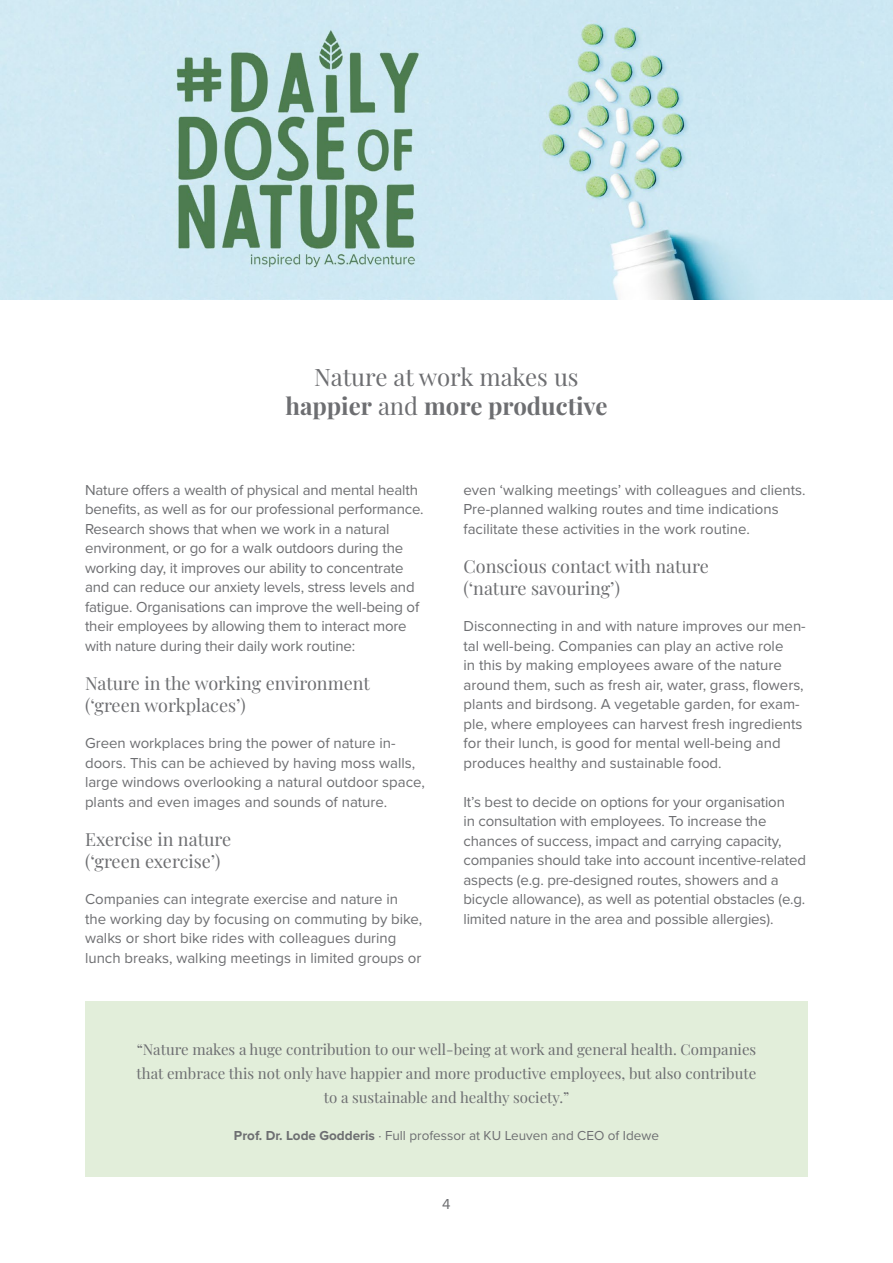
<style>
.page{position:relative;width:893px;height:1263px;background:#fff}
.page>*{position:absolute;margin:0;border:0;box-sizing:border-box;transform-origin:0 0}
.t1{font:24px/28.8px "Playfair Display";color:#6d6e71;text-align:center}
.t2{font:18px/22.5px "Playfair Display";color:#6d6e71}
.t3{font:15px/19.5px "Proxima Nova";color:#6d6e71}
.t4{font:15px/24px "Playfair Display";color:#6d6e71;text-align:center}
.t5{font:13.5px "Proxima Nova";color:#6d6e71}
.s1{font-weight:700}
</style>
<div class="page">
<img style="left:0;top:0;width:893px;height:300px">
<div style="left:85px;top:1002px;width:723px;height:175px;background:#e2eeda"></div>
<h1 class="t1" style="left:285px;top:360px;width:324px">Nature at work makes us <span class="s1">happier</span> and <span class="s1">more productive</span></h1>
<p class="t3" style="left:85px;top:479px;width:340px">Nature offers a wealth of physical and mental health benefits, as well as for our professional performance.<br>Research shows that when we work in a natural environment, or go for a walk outdoors during the working day, it improves our ability to concentrate and can reduce our anxiety levels, stress levels and fatigue. Organisations can improve the well-being of their employees by allowing them to interact more with nature during their daily work routine:</p>
<p class="t2" style="left:85px;top:670px;width:286px">Nature in the working environment (‘green workplaces’)</p>
<p class="t3" style="left:85px;top:733px;width:341px">Green workplaces bring the power of nature in&shy;doors. This can be achieved by having moss walls, large windows overlooking a natural outdoor space, plants and even images and sounds of nature.</p>
<p class="t2" style="left:85px;top:826px;width:148px">Exercise in nature (‘green exercise’)</p>
<p class="t3" style="left:85px;top:889px;width:339px">Companies can integrate exercise and nature in the working day by focusing on commuting by bike, walks or short bike rides with colleagues during lunch breaks, walking meetings in limited groups or</p>
<p class="t3" style="left:463px;top:479px;width:344px">even ‘walking meetings’ with colleagues and clients.<br>Pre-planned walking routes and time indications facilitate these activities in the work routine.</p>
<p class="t2" style="left:463px;top:553px;width:247px">Conscious contact with nature (‘nature savouring’)</p>
<p class="t3" style="left:463px;top:616px;width:344px">Disconnecting in and with nature improves our men&shy;tal well-being. Companies can play an active role<br>in this by making employees aware of the nature around them, such as fresh air, water, grass, flowers, plants and birdsong. A vegetable garden, for exam&shy;ple, where employees can harvest fresh ingredients for their lunch, is good for mental well-being and produces healthy and sustainable food.</p>
<p class="t3" style="left:463px;top:791px;width:344px">It’s best to decide on options for your organisation<br>in consultation with employees. To increase the chances of success, impact and carrying capacity, companies should take into account incentive-related aspects (e.g. pre-designed routes, showers and a bicycle allowance), as well as potential obstacles (e.g. limited nature in the area and possible allergies).</p>
<p class="t4" style="left:137px;top:1036px;width:621px">“Nature makes a huge contribution to our well-being at work and general health. Companies that embrace this not only have happier and more productive employees, but also contribute to a sustainable and healthy society.”</p>
<p class="t5" style="left:234px;top:1126px;width:426px"><span class="s1">Prof. Dr. Lode Godderis</span> · Full professor at KU Leuven and CEO of Idewe</p>
<p class="t3" style="left:442px;top:1193px;width:10px">4</p>
</div>
